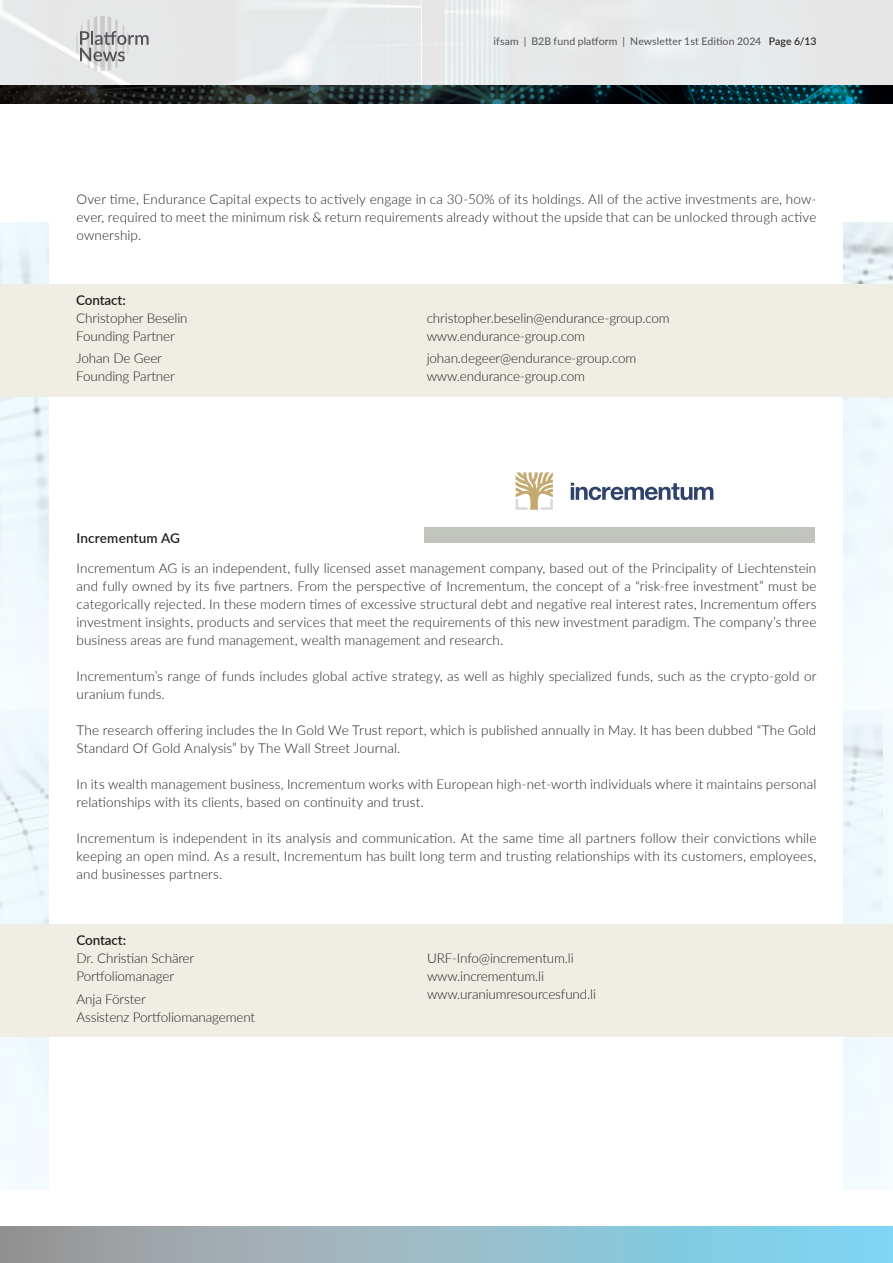
<style>
.page{position:relative;width:893px;height:1263px;background:#fff}
.page>*{position:absolute;margin:0;border:0;box-sizing:border-box;transform-origin:0 0}
.t1{font:300 13.5px/18px "Lato";letter-spacing:.005em;color:#231f20;text-align:justify}
.t2{font:600 13.5px "Lato";letter-spacing:-.01em;color:#231f20}
.t3{font:600 13.5px "Lato";letter-spacing:.01em;color:#231f20}
.t4{font:10.5px "Lato";letter-spacing:.01em;color:#535356}
.s1{font-weight:500;color:#231f20}
</style>
<div class="page">
<svg style="left:77px;top:16px;width:72px;height:55px;background:#cbcccd"></svg>
<div style="left:0;top:710px;width:893px;height:479px;background:#f0f9fd"></div>
<svg style="left:0;top:223px;width:893px;height:501px;fill:#f0f9fc"></svg>
<div style="left:50px;top:129px;width:793px;height:1134px;background:#fff"></div>
<div style="left:0;top:284px;width:893px;height:112px;background:#f0ede5"></div>
<div style="left:0;top:924px;width:893px;height:113px;background:#f0ede5"></div>
<svg style="left:0;top:85px;width:893px;height:19px;background:#132729"></svg>
<svg style="left:0;top:1226px;width:893px;height:37px;background:#93b9c7"></svg>
<div style="left:424px;top:527px;width:391px;height:16px;background:#c1c4bd"></div>
<svg style="left:516px;top:472px;width:37px;height:38px"></svg>
<svg style="left:571px;top:483px;width:142px;height:17px"></svg>
<p class="t4" style="left:494px;top:34px;width:324px">ifsam | B2B fund platform | Newsletter 1st Edition 2024 <span class="s1">Page 6/13</span></p>
<p class="t1" style="left:77px;top:190px;width:741px">Over time, Endurance Capital expects to actively engage in ca 30-50% of its holdings. All of the active investments are, how&shy;ever, required to meet the minimum risk &amp; return requirements already without the upside that can be unlocked through active ownership.</p>
<p class="t2" style="left:76px;top:290px;width:51px">Contact:</p>
<p class="t1" style="left:76px;top:309px;width:113px">Christopher Beselin</p>
<p class="t1" style="left:76px;top:327px;width:100px">Founding Partner</p>
<p class="t1" style="left:76px;top:349px;width:87px">Johan De Geer</p>
<p class="t1" style="left:76px;top:367px;width:100px">Founding Partner</p>
<p class="t1" style="left:427px;top:308px;width:245px">christopher.beselin@endurance-group.com</p>
<p class="t1" style="left:427px;top:326px;width:160px">www.endurance-group.com</p>
<p class="t1" style="left:427px;top:349px;width:211px">johan.degeer@endurance-group.com</p>
<p class="t1" style="left:427px;top:367px;width:160px">www.endurance-group.com</p>
<p class="t3" style="left:77px;top:528px;width:105px">Incrementum AG</p>
<p class="t1" style="left:77px;top:559px;width:741px">Incrementum AG is an independent, fully licensed asset management company, based out of the Principality of Liechtenstein and fully owned by its five partners. From the perspective of Incrementum, the concept of a “risk-free investment” must be categorically rejected. In these modern times of excessive structural debt and negative real interest rates, Incrementum offers investment insights, products and services that meet the requirements of this new investment paradigm. The company’s three business areas are fund management, wealth management and research.</p>
<p class="t1" style="left:77px;top:667px;width:741px">Incrementum’s range of funds includes global active strategy, as well as highly specialized funds, such as the crypto-gold or uranium funds.</p>
<p class="t1" style="left:77px;top:721px;width:741px">The research offering includes the In Gold We Trust report, which is published annually in May. It has been dubbed “The Gold<br>Standard Of Gold Analysis” by The Wall Street Journal.</p>
<p class="t1" style="left:77px;top:775px;width:741px">In its wealth management business, Incrementum works with European high-net-worth individuals where it maintains personal relationships with its clients, based on continuity and trust.</p>
<p class="t1" style="left:77px;top:829px;width:741px">Incrementum is independent in its analysis and communication. At the same time all partners follow their convictions while keeping an open mind. As a result, Incrementum has built long term and trusting relationships with its customers, employees, and businesses partners.</p>
<p class="t2" style="left:77px;top:931px;width:51px">Contact:</p>
<p class="t1" style="left:77px;top:949px;width:119px">Dr. Christian Schärer</p>
<p class="t1" style="left:77px;top:967px;width:99px">Portfoliomanager</p>
<p class="t1" style="left:77px;top:989px;width:71px">Anja Förster</p>
<p class="t1" style="left:77px;top:1007px;width:180px">Assistenz Portfoliomanagement</p>
<p class="t1" style="left:427px;top:949px;width:148px">URF-Info@incrementum.li</p>
<p class="t1" style="left:427px;top:967px;width:118px">www.incrementum.li</p>
<p class="t1" style="left:427px;top:985px;width:171px">www.uraniumresourcesfund.li</p>
</div>
